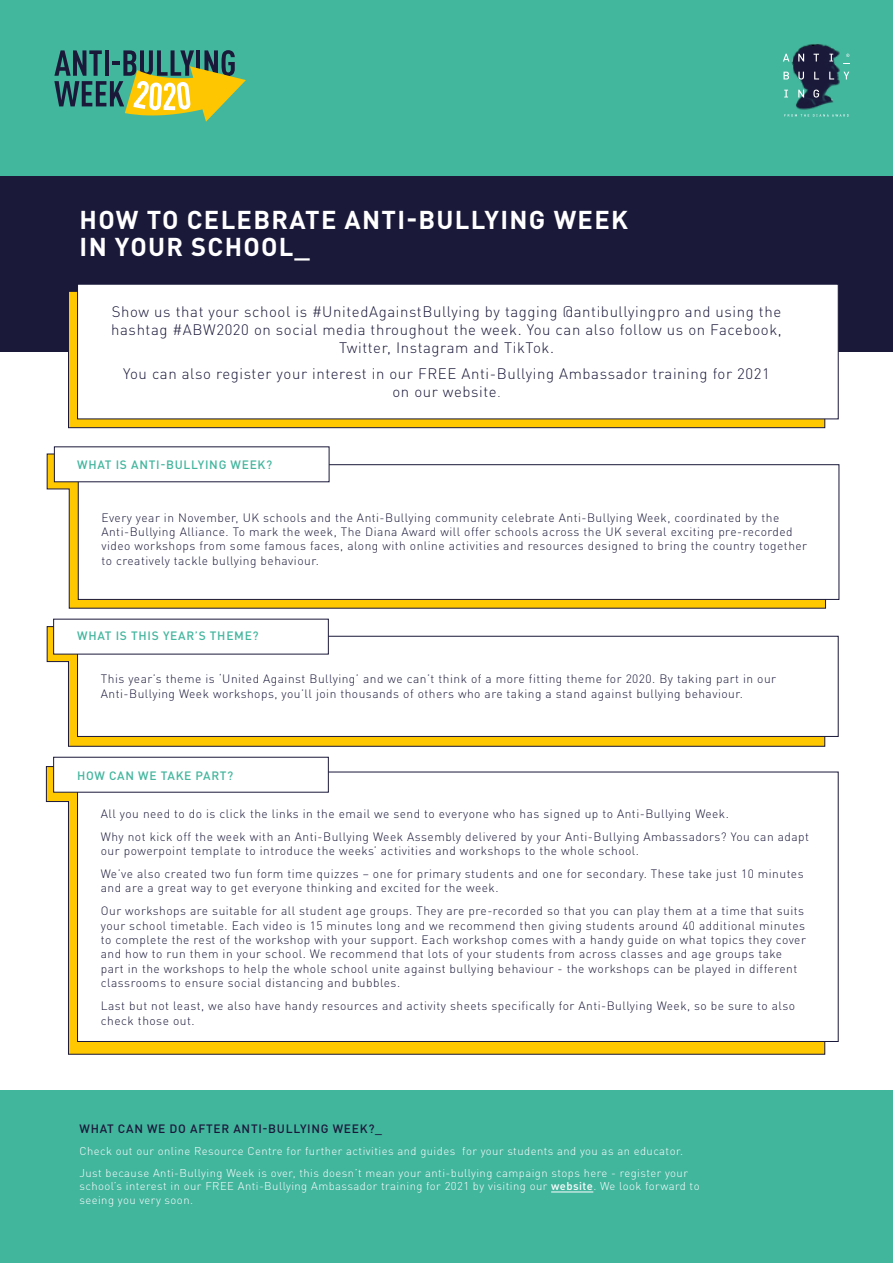
<style>
.page{position:relative;width:893px;height:1263px;background:#43b69e}
.page>*{position:absolute;margin:0;border:0;box-sizing:border-box;transform-origin:0 0}
.t1{font:700 25.5px/27px "DIN Pro";letter-spacing:.05em;color:#fff}
.t2{font:300 15px/18px "DIN Pro";letter-spacing:.04em;color:#1a183a;text-align:center}
.t3{font:300 12px/14.4px "DIN Pro";letter-spacing:.04em;color:#1a183a}
.t4{font:500 12px "DIN Pro";letter-spacing:.06em;color:#42b59d}
.t5{font:500 12px "DIN Pro";letter-spacing:.06em;color:#1a183a}
.t6{font:300 11.25px/22px "DIN Pro";letter-spacing:.04em;color:#fff}
.s1{font-size:12px}
.s2{font-weight:500}
</style>
<div class="page">
<div style="left:0;top:176px;width:893px;height:180px;background:#1a193a"></div>
<div style="left:0;top:352px;width:893px;height:864px;background:#fff"></div>
<svg style="left:46px;top:766px;width:779px;height:289px"></svg>
<div style="left:0;top:1091px;width:893px;height:172px;background:#42b59d"></div>
<div style="left:77px;top:772px;width:762px;height:270px;background:#fff;border:1px solid #1a183a"></div>
<svg style="left:46px;top:626px;width:779px;height:121px"></svg>
<div style="left:77px;top:636px;width:762px;height:101px;background:#fff;border:1px solid #1a183a"></div>
<div style="left:68px;top:291px;width:757px;height:137px;background:#ffc800;border:1px solid #1a183a"></div>
<div style="left:77px;top:284px;width:762px;height:135px;background:#fff;border:1px solid #1a183a"></div>
<svg style="left:46px;top:453px;width:780px;height:156px"></svg>
<div style="left:78px;top:464px;width:761px;height:136px;background:#fff;border:1px solid #1a183a"></div>
<hr style="left:551px;top:1191px;width:42px;height:1px;background:#fff">
<div style="left:54px;top:446px;width:275px;height:36px;background:#fff"></div>
<div style="left:53px;top:619px;width:276px;height:35px;background:#fff"></div>
<div style="left:53px;top:757px;width:276px;height:35px;background:#fff"></div>
<img style="left:789px;top:43px;width:51px;height:67px">
<svg style="left:784px;top:114px;width:65px;height:3px"></svg>
<svg style="left:813px;top:54px;width:6px;height:8px"></svg>
<svg style="left:783px;top:54px;width:6px;height:8px"></svg>
<svg style="left:798px;top:54px;width:6px;height:8px"></svg>
<svg style="left:814px;top:72px;width:5px;height:8px"></svg>
<svg style="left:798px;top:72px;width:6px;height:8px"></svg>
<svg style="left:843px;top:72px;width:6px;height:8px"></svg>
<svg style="left:829px;top:72px;width:5px;height:8px"></svg>
<svg style="left:783px;top:72px;width:6px;height:8px"></svg>
<svg style="left:813px;top:90px;width:6px;height:8px"></svg>
<svg style="left:798px;top:90px;width:6px;height:8px"></svg>
<svg style="left:829px;top:54px;width:4px;height:8px"></svg>
<svg style="left:784px;top:90px;width:4px;height:8px"></svg>
<svg style="left:54px;top:50px;width:192px;height:72px"></svg>
<h1 class="t1" style="left:80px;top:205px;width:550px">HOW TO CELEBRATE ANTI-BULLYING WEEK<br>IN YOUR SCHOOL_</h1>
<p class="t2" style="left:111px;top:301px;width:672px">Show us that your school is #UnitedAgainstBullying by tagging @antibullyingpro and using the hashtag #ABW2020 on social media throughout the week. You can also follow us on Facebook,<br>Twitter, Instagram and TikTok.</p>
<p class="t2" style="left:123px;top:364px;width:648px">You can also register your interest in our FREE Anti-Bullying Ambassador training for 2021 on our website<span class="s1">.</span></p>
<p class="t4" style="left:77px;top:455px;width:196px">WHAT IS ANTI-BULLYING WEEK?</p>
<p class="t3" style="left:101px;top:509px;width:707px">Every year in November, UK schools and the Anti-Bullying community celebrate Anti-Bullying Week, coordinated by the Anti-Bullying Alliance. To mark the week, The Diana Award will offer schools across the UK several exciting pre-recorded video workshops from some famous faces, along with online activities and resources designed to bring the country together to creatively tackle bullying behaviour.</p>
<p class="t4" style="left:77px;top:626px;width:183px">WHAT IS THIS YEAR’S THEME?</p>
<p class="t3" style="left:101px;top:671px;width:677px">This year’s theme is ‘United Against Bullying’ and we can’t think of a more fitting theme for 2020. By taking part in our<br>Anti-Bullying Week workshops, you’ll join thousands of others who are taking a stand against bullying behaviour.</p>
<p class="t4" style="left:77px;top:766px;width:158px">HOW CAN WE TAKE PART?</p>
<p class="t3" style="left:101px;top:801px;width:710px;line-height:23px">All you need to do is click the links in the email we send to everyone who has signed up to Anti-Bullying Week.<br>Why not kick off the week with an Anti-Bullying Week Assembly delivered by your Anti-Bullying Ambassadors? You can adapt</p>
<p class="t3" style="left:101px;top:838px;width:704px;line-height:23px">our powerpoint template to introduce the weeks’ activities and workshops to the whole school.<br>We’ve also created two fun form time quizzes – one for primary students and one for secondary. These take just 10 minutes</p>
<p class="t3" style="left:101px;top:875px;width:705px;line-height:23px">and are a great way to get everyone thinking and excited for the week.<br>Our workshops are suitable for all student age groups. They are pre-recorded so that you can play them at a time that suits</p>
<p class="t3" style="left:101px;top:917px;width:707px">your school timetable. Each video is 15 minutes long and we recommend then giving students around 40 additional minutes to complete the rest of the workshop with your support. Each workshop comes with a handy guide on what topics they cover and how to run them in your school. We recommend that lots of your students from across classes and age groups take part in the workshops to help the whole school unite against bullying behaviour - the workshops can be played in different classrooms to ensure social distancing and bubbles.</p>
<p class="t3" style="left:101px;top:997px;width:696px">Last but not least, we also have handy resources and activity sheets specifically for Anti-Bullying Week, so be sure to also check those out.</p>
<p class="t5" style="left:79px;top:1119px;width:304px">WHAT CAN WE DO AFTER ANTI-BULLYING WEEK?_</p>
<p class="t6" style="left:79px;top:1139px;width:610px">Check out our online Resource Centre for further activities and guides for your students and you as an educator.<br>Just because Anti-Bullying Week is over, this doesn’t mean your anti-bullying campaign stops here - register your</p>
<p class="t6" style="left:79px;top:1178px;width:622px;line-height:13.5px">school’s interest in our FREE Anti-Bullying Ambassador training for 2021 by visiting our <span class="s2">website</span>. We look forward to seeing you very soon.</p>
</div>
